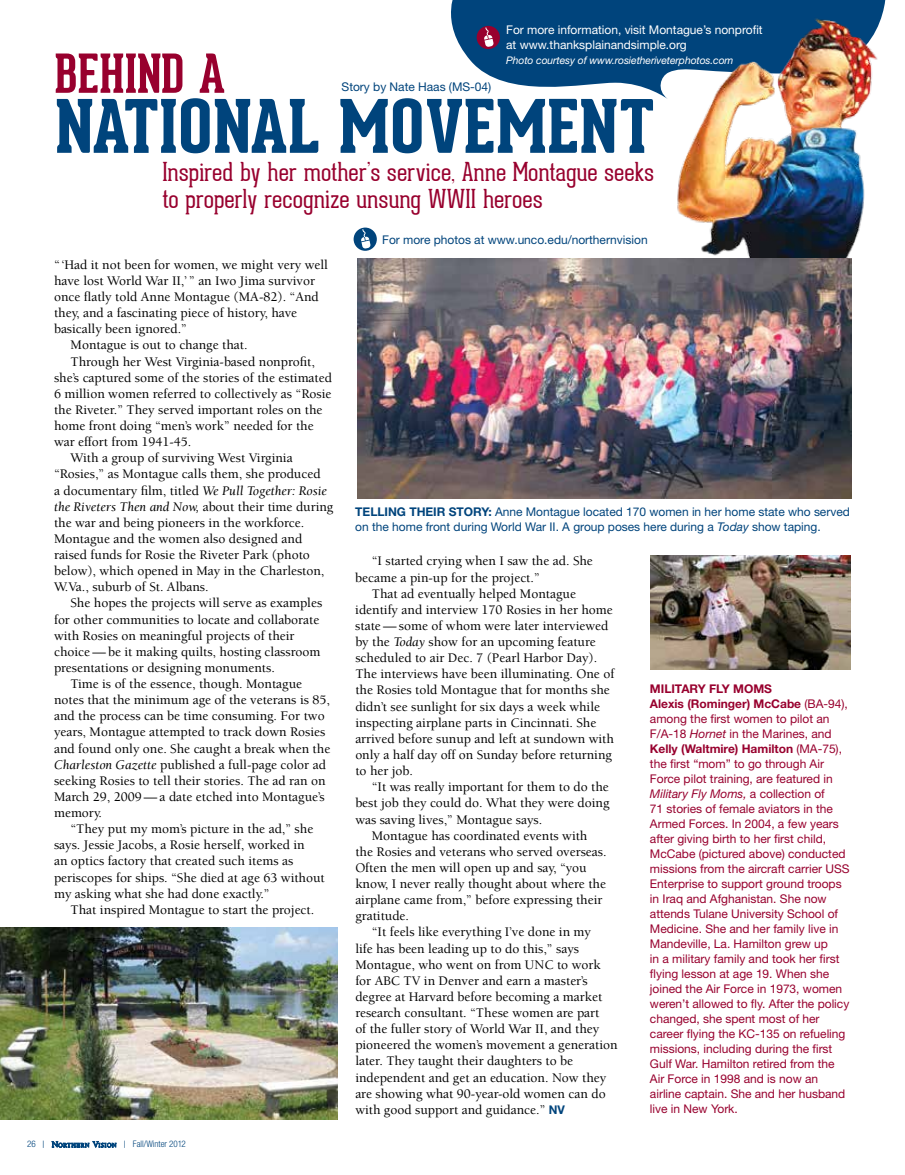
<style>
.page{position:relative;width:905px;height:1175px;background:#fff}
.page>*{position:absolute;margin:0;border:0;box-sizing:border-box;transform-origin:0 0}
.t1{font:800 72px "Geared Slab";color:#00447c}
.t2{font:700 52.5px "Geared Slab";letter-spacing:.01em;color:#98002e}
.t3{font:100 25.5px/27px "Geared Slab";letter-spacing:.005em;color:#98002e}
.t4{font:500 13.5px/16px "Berkeley";color:#000}
.t5{font:italic 13.5px "Berkeley";color:#000}
.t6{font:12px/15px "Helvetica Neue LT Std";color:#98002e}
.t7{font:12px/15px "Helvetica Neue LT Std";color:#00447c}
.t8{font:12px/15px "Helvetica Neue LT Std";color:#fff}
.t9{font:italic 10.5px "Helvetica Neue LT Std";letter-spacing:-.01em;color:#fff}
.t10{font:300 condensed 9px "Helvetica Neue LT Std";color:#00447c}
.s1{font-weight:400;font-style:italic}
.s2{font-weight:500;font-style:normal}
.s3{font-family:"Berkeley";font-weight:500;font-stretch:normal}
.s4{font-family:"Berkeley";font-weight:500;font-stretch:normal;font-size:6.3px}
.s5{font-weight:700}
.s6{font-style:italic}
.s7{font-family:"Helvetica Neue LT Std";font-weight:700;font-size:12px;color:#00447c}
</style>
<div class="page">
<svg style="left:52px;top:1141px;width:64px;height:7px"></svg>
<svg style="left:451px;top:0;width:435px;height:89px;background:#245e8e"></svg>
<div style="left:476px;top:26px;width:24px;height:23px;background:#98002e;border-radius:50%"></div>
<svg style="left:484px;top:27px;width:10px;height:20px"></svg>
<div style="left:353px;top:227px;width:24px;height:24px;background:#00447c;border-radius:50%"></div>
<svg style="left:361px;top:228px;width:10px;height:21px"></svg>
<img style="left:650px;top:555px;width:200px;height:115px">
<img style="left:647px;top:0;width:233px;height:279px">
<img style="left:0;top:928px;width:337px;height:191px">
<img style="left:357px;top:259px;width:494px;height:239px">
<p class="t8" style="left:506px;top:23px;width:258px">For more information, visit Montague’s nonprofit at www.thanksplainandsimple.org</p>
<p class="t9" style="left:506px;top:54px;width:229px">Photo courtesy of www.rosietheriveterphotos.com</p>
<h2 class="t2" style="left:55px;top:41px;width:172px">BEHIND A</h2>
<h1 class="t1" style="left:55px;top:85px;width:601px">NATIONAL MOVEMENT</h1>
<h3 class="t3" style="left:162px;top:159px;width:493px">Inspired by her mother’s service, Anne Montague seeks to properly recognize unsung WWII heroes</h3>
<p class="t7" style="left:341px;top:79px;width:151px">Story by Nate Haas (MS-04)</p>
<p class="t4" style="left:54px;top:257px;width:275px">“ ‘Had it not been for women, we might very well</p>
<p class="t4" style="left:54px;top:273px;width:262px">have lost World War II,’ ” an Iwo Jima survivor</p>
<p class="t4" style="left:54px;top:289px;width:266px">once flatly told Anne Montague (MA-82). “And</p>
<p class="t4" style="left:54px;top:305px;width:245px">they, and a fascinating piece of history, have</p>
<p class="t4" style="left:54px;top:321px;width:134px">basically been ignored.”</p>
<p class="t4" style="left:70px;top:337px;width:178px">Montague is out to change that.</p>
<p class="t4" style="left:70px;top:353px;width:246px">Through her West Virginia-based nonprofit,</p>
<p class="t4" style="left:54px;top:369px;width:279px">she’s captured some of the stories of the estimated</p>
<p class="t4" style="left:54px;top:386px;width:279px">6 million women referred to collectively as “Rosie</p>
<p class="t4" style="left:54px;top:402px;width:270px">the Riveter.” They served important roles on the</p>
<p class="t4" style="left:54px;top:418px;width:261px">home front doing “men’s work” needed for the</p>
<p class="t4" style="left:54px;top:434px;width:139px">war effort from 1941-45.</p>
<p class="t4" style="left:70px;top:450px;width:224px">With a group of surviving West Virginia</p>
<p class="t4" style="left:54px;top:466px;width:268px">“Rosies,” as Montague calls them, she produced</p>
<p class="t4" style="left:54px;top:482px;width:274px">a documentary film, titled <span class="s1">We Pull Together: Rosie</span></p>
<p class="t5" style="left:54px;top:499px;width:281px">the Riveters Then and Now, <span class="s2">about their time during</span></p>
<p class="t4" style="left:54px;top:515px;width:252px">the war and being pioneers in the workforce.</p>
<p class="t4" style="left:54px;top:531px;width:250px">Montague and the women also designed and</p>
<p class="t4" style="left:54px;top:547px;width:257px">raised funds for Rosie the Riveter Park (photo</p>
<p class="t4" style="left:54px;top:563px;width:272px">below), which opened in May in the Charleston,</p>
<p class="t4" style="left:54px;top:579px;width:156px">W.Va., suburb of St. Albans.</p>
<p class="t4" style="left:70px;top:595px;width:253px">She hopes the projects will serve as examples</p>
<p class="t4" style="left:54px;top:611px;width:267px">for other communities to locate and collaborate</p>
<p class="t4" style="left:54px;top:627px;width:242px">with Rosies on meaningful projects of their</p>
<p class="t4" style="left:54px;top:644px;width:268px">choice — be it making quilts, hosting classroom</p>
<p class="t4" style="left:54px;top:660px;width:222px">presentations or designing monuments.</p>
<p class="t4" style="left:71px;top:676px;width:233px">Time is of the essence, though. Montague</p>
<p class="t4" style="left:54px;top:692px;width:277px">notes that the minimum age of the veterans is 85,</p>
<p class="t4" style="left:54px;top:708px;width:272px">and the process can be time consuming. For two</p>
<p class="t4" style="left:54px;top:724px;width:273px">years, Montague attempted to track down Rosies</p>
<p class="t4" style="left:54px;top:740px;width:278px">and found only one. She caught a break when the</p>
<p class="t4" style="left:54px;top:756px;width:273px"><span class="s1">Charleston Gazette</span> published a full-page color ad</p>
<p class="t4" style="left:54px;top:772px;width:273px">seeking Rosies to tell their stories. The ad ran on</p>
<p class="t4" style="left:54px;top:789px;width:272px">March 29, 2009 — a date etched into Montague’s</p>
<p class="t4" style="left:54px;top:805px;width:50px">memory.</p>
<p class="t4" style="left:71px;top:821px;width:244px">“They put my mom’s picture in the ad,” she</p>
<p class="t4" style="left:54px;top:837px;width:252px">says. Jessie Jacobs, a Rosie herself, worked in</p>
<p class="t4" style="left:54px;top:853px;width:241px">an optics factory that created such items as</p>
<p class="t4" style="left:54px;top:869px;width:272px">periscopes for ships. “She died at age 63 without</p>
<p class="t4" style="left:54px;top:885px;width:217px">my asking what she had done exactly.”</p>
<p class="t4" style="left:71px;top:901px;width:245px">That inspired Montague to start the project.</p>
<p class="t10" style="left:27px;top:1138px;width:160px">26 <span class="s3">|</span> <span class="s3">N</span><span class="s4">ORTHERN</span> <span class="s3">V</span><span class="s4">ISION</span> <span class="s3">|</span> Fall/Winter 2012</p>
<p class="t7" style="left:382px;top:231px;width:267px">For more photos at www.unco.edu/northernvision</p>
<p class="t7" style="left:355px;top:504px;width:496px"><span class="s5">TELLINg Their Story:</span> Anne Montague located 170 women in her home state who served on the home front during World War II. A group poses here during a <span class="s6">Today</span> show taping.</p>
<p class="t4" style="left:355px;top:553px;width:239px;text-indent:16px">“I started crying when I saw the ad. She became a pin-up for the project.”</p>
<p class="t4" style="left:355px;top:586px;width:260px;text-indent:16px">That ad eventually helped Montague identify and interview 170 Rosies in her home state — some of whom were later interviewed by the <span class="s1">Today</span> show for an upcoming feature scheduled to air Dec. 7 (Pearl Harbor Day).<br>The interviews have been illuminating. One of the Rosies told Montague that for months she didn’t see sunlight for six days a week while inspecting airplane parts in Cincinnati. She arrived before sunup and left at sundown with only a half day off on Sunday before returning to her job.</p>
<p class="t4" style="left:372px;top:779px;width:238px">“It was really important for them to do the</p>
<p class="t4" style="left:355px;top:795px;width:256px">best job they could do. What they were doing</p>
<p class="t4" style="left:355px;top:811px;width:188px">was saving lives,” Montague says.</p>
<p class="t4" style="left:372px;top:827px;width:217px">Montague has coordinated events with</p>
<p class="t4" style="left:355px;top:843px;width:253px">the Rosies and veterans who served overseas.</p>
<p class="t4" style="left:355px;top:860px;width:233px">Often the men will open up and say, “you</p>
<p class="t4" style="left:355px;top:876px;width:252px">know, I never really thought about where the</p>
<p class="t4" style="left:355px;top:892px;width:248px">airplane came from,” before expressing their</p>
<p class="t4" style="left:355px;top:908px;width:55px">gratitude.</p>
<p class="t4" style="left:372px;top:924px;width:221px">“It feels like everything I’ve done in my</p>
<p class="t4" style="left:355px;top:940px;width:225px">life has been leading up to do this,” says</p>
<p class="t4" style="left:355px;top:956px;width:247px">Montague, who went on from UNC to work</p>
<p class="t4" style="left:355px;top:972px;width:234px">for ABC TV in Denver and earn a master’s</p>
<p class="t4" style="left:355px;top:988px;width:248px">degree at Harvard before becoming a market</p>
<p class="t4" style="left:355px;top:1005px;width:245px">research consultant. “These women are part</p>
<p class="t4" style="left:355px;top:1021px;width:245px">of the fuller story of World War II, and they</p>
<p class="t4" style="left:355px;top:1037px;width:264px">pioneered the women’s movement a generation</p>
<p class="t4" style="left:355px;top:1053px;width:219px">later. They taught their daughters to be</p>
<p class="t4" style="left:355px;top:1069px;width:252px">independent and get an education. Now they</p>
<p class="t4" style="left:355px;top:1085px;width:252px">are showing what 90-year-old women can do</p>
<p class="t4" style="left:355px;top:1102px;width:203px">with good support and guidance.” <span class="s7">NV</span></p>
<p class="t6" style="left:650px;top:681px;width:201px"><span class="s5">Military Fly Moms<br>Alexis (Rominger) McCabe</span> (BA-94), among the first women to pilot an F/A-18 <span class="s6">Hornet</span> in the Marines, and <span class="s5">Kelly (Waltmire) Hamilton</span> (MA-75), the first “mom” to go through Air Force pilot training, are featured in <span class="s6">Military Fly Moms,</span> a collection of<br>71 stories of female aviators in the Armed Forces. In 2004, a few years after giving birth to her first child, McCabe (pictured above) conducted missions from the aircraft carrier USS Enterprise to support ground troops in Iraq and Afghanistan. She now attends Tulane University School of Medicine. She and her family live in Mandeville, La. Hamilton grew up<br>in a military family and took her first flying lesson at age 19. When she joined the Air Force in 1973, women weren’t allowed to fly. After the policy changed, she spent most of her career flying the KC-135 on refueling missions, including during the first Gulf War. Hamilton retired from the Air Force in 1998 and is now an airline captain. She and her husband live in New York.</p>
</div>
